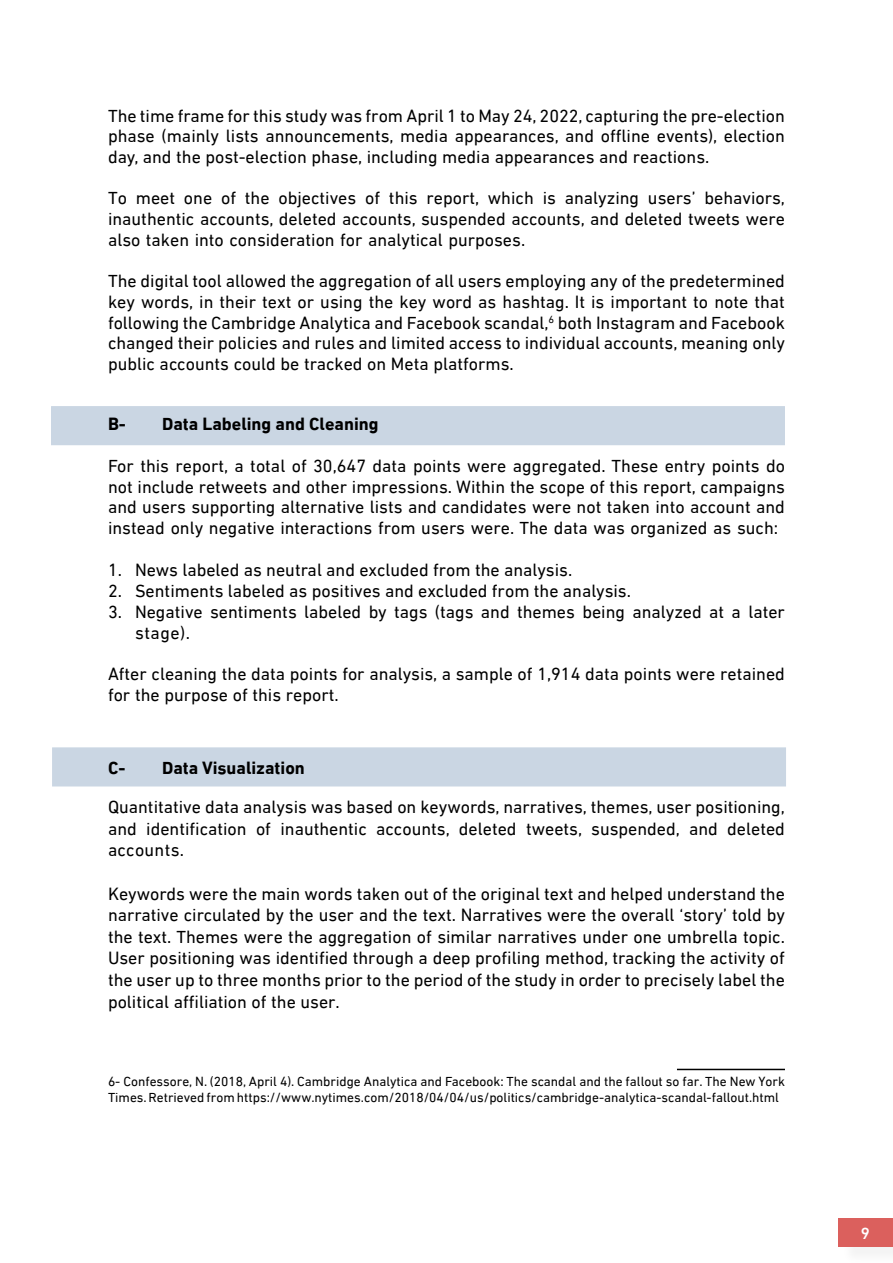
<style>
.page{position:relative;width:893px;height:1263px;background:#fff}
.page>*{position:absolute;margin:0;border:0;box-sizing:border-box;transform-origin:0 0}
.t1{font:18px/20.7px "DIN Next LTW23";color:#000;text-align:justify}
.t2{font:700 18px "DIN Next LTW23";color:#000}
.t3{font:500 16.5px "DIN Next LT Pro";color:#fff}
.t4{font:13.5px/16.5px "DIN Next LTW23";color:#000}
</style>
<div class="page">
<div style="left:841px;top:1221px;width:52px;height:42px;background:#f8f8f8"></div>
<div style="left:839px;top:1218px;width:54px;height:29px;background:#db605d"></div>
<div style="left:52px;top:747px;width:734px;height:39px;background:#cad6e3;border:2px solid #cad6e3"></div>
<div style="left:51px;top:406px;width:734px;height:39px;background:#cad6e3"></div>
<hr style="left:677px;top:1069px;width:108px;height:1px;background:#000">
<p class="t1" style="left:108px;top:105px;width:678px">The time frame for this study was from April to1 May 24, 2022, capturing the pre-election phase (mainly lists announcements, media appearances, and offline events ,) election day, and the post-election phase, including media appearances and reactions.</p>
<p class="t1" style="left:704px;top:188px;width:82px">behaviors,</p>
<p class="t1" style="left:108px;top:188px;width:678px;text-align:left">To<br>inauthentic accounts, deleted accounts, suspended accounts, and deleted tweets were also taken into consideration for analytical purposes.</p>
<p class="t1" style="left:108px;top:271px;width:678px">The digital tool allowed the aggregation of all users employing any of the predetermined key words in, their text or using the key word as hashtag isIt. important to note that following the Cambridge Analytica and Facebook scandal,<sup>6</sup> both Instagram and Facebook changed their policies and rules and limited access to individual accounts, meaning only public accounts could be tracked on Meta platforms.</p>
<p class="t1" style="left:221px;top:188px;width:17px">of</p>
<p class="t1" style="left:245px;top:188px;width:26px">the</p>
<p class="t1" style="left:278px;top:188px;width:79px">objectives</p>
<p class="t1" style="left:365px;top:188px;width:17px">of</p>
<p class="t1" style="left:389px;top:188px;width:30px">this</p>
<p class="t1" style="left:488px;top:188px;width:47px">which</p>
<p class="t1" style="left:543px;top:188px;width:15px">is</p>
<p class="t1" style="left:565px;top:188px;width:76px">analyzing</p>
<p class="t1" style="left:648px;top:188px;width:49px">users’</p>
<p class="t1" style="left:136px;top:188px;width:41px">meet</p>
<p class="t1" style="left:427px;top:188px;width:54px">report,</p>
<p class="t1" style="left:184px;top:188px;width:30px">one</p>
<p class="t2" style="left:162px;top:414px;width:218px">Data Labeling and Cleaning</p>
<p class="t2" style="left:108px;top:414px;width:20px">B-</p>
<p class="t1" style="left:108px;top:455px;width:678px">For this report a, total of 30,647 data points were aggregated. These entry points do not include retweets and other impressions. Within the scope of this report, campaigns and users supporting alternative lists and candidates were not taken into account and instead only negative interactions from users were. The data was organized as such:</p>
<p class="t1" style="left:135px;top:559px;width:439px">News labeled as neutral and excluded from the analysis.</p>
<p class="t1" style="left:108px;top:559px;width:16px">1.</p>
<p class="t1" style="left:108px;top:580px;width:16px">2.</p>
<p class="t1" style="left:108px;top:601px;width:16px">3.</p>
<p class="t1" style="left:135px;top:580px;width:497px">Sentiments labeled as positives and excluded from the analysis.</p>
<p class="t1" style="left:135px;top:601px;width:651px">Negative sentiments labeled by tags (tags and themes being analyzed at a later</p>
<p class="t1" style="left:135px;top:622px;width:57px">stage .(</p>
<p class="t1" style="left:108px;top:663px;width:678px">After cleaning the data points for analysis a, sample of 1,914 data points were retained for the purpose of this report.</p>
<p class="t2" style="left:108px;top:757px;width:19px">-C</p>
<p class="t1" style="left:108px;top:796px;width:678px;line-height:21.6px;text-align:right">Quantitative data analysis was based on keywords, narratives, themes, user positioning, deleted</p>
<p class="t2" style="left:162px;top:757px;width:144px">Data Visualization</p>
<p class="t1" style="left:108px;top:818px;width:78px;line-height:21.6px">and accounts.</p>
<p class="t1" style="left:108px;top:883px;width:678px;line-height:21.6px">Keywords were the main words taken out of the original text and helped understand the narrative circulated by the user and the text. Narratives were the overall ‘story’ told by the text. Themes were the aggregation of similar narratives under one umbrella topic.<br>User positioning was identified through a deep profiling method, tracking the activity of the user up to three months prior to the period of the study in order to precisely label the political affiliation of the user.</p>
<p class="t1" style="left:146px;top:818px;width:102px">identification</p>
<p class="t1" style="left:256px;top:818px;width:17px">of</p>
<p class="t1" style="left:280px;top:818px;width:88px">inauthentic</p>
<p class="t1" style="left:459px;top:818px;width:59px">deleted</p>
<p class="t1" style="left:591px;top:818px;width:90px">suspended,</p>
<p class="t1" style="left:689px;top:818px;width:30px">and</p>
<p class="t1" style="left:376px;top:818px;width:75px">accounts,</p>
<p class="t1" style="left:526px;top:818px;width:58px">tweets,</p>
<p class="t4" style="left:108px;top:1073px;width:678px">6- Confessore N, (. 2018, April .)4 Cambridge Analytica and Facebook: The scandal and the fallout so far. The New York<br>Times.Retrieved from https://www.nytimes.com/2018/04/04/us/politics/cambridge-analytica-scandal-fallout.html</p>
<p class="t3" style="left:861px;top:1223px;width:11px">9</p>
</div>
